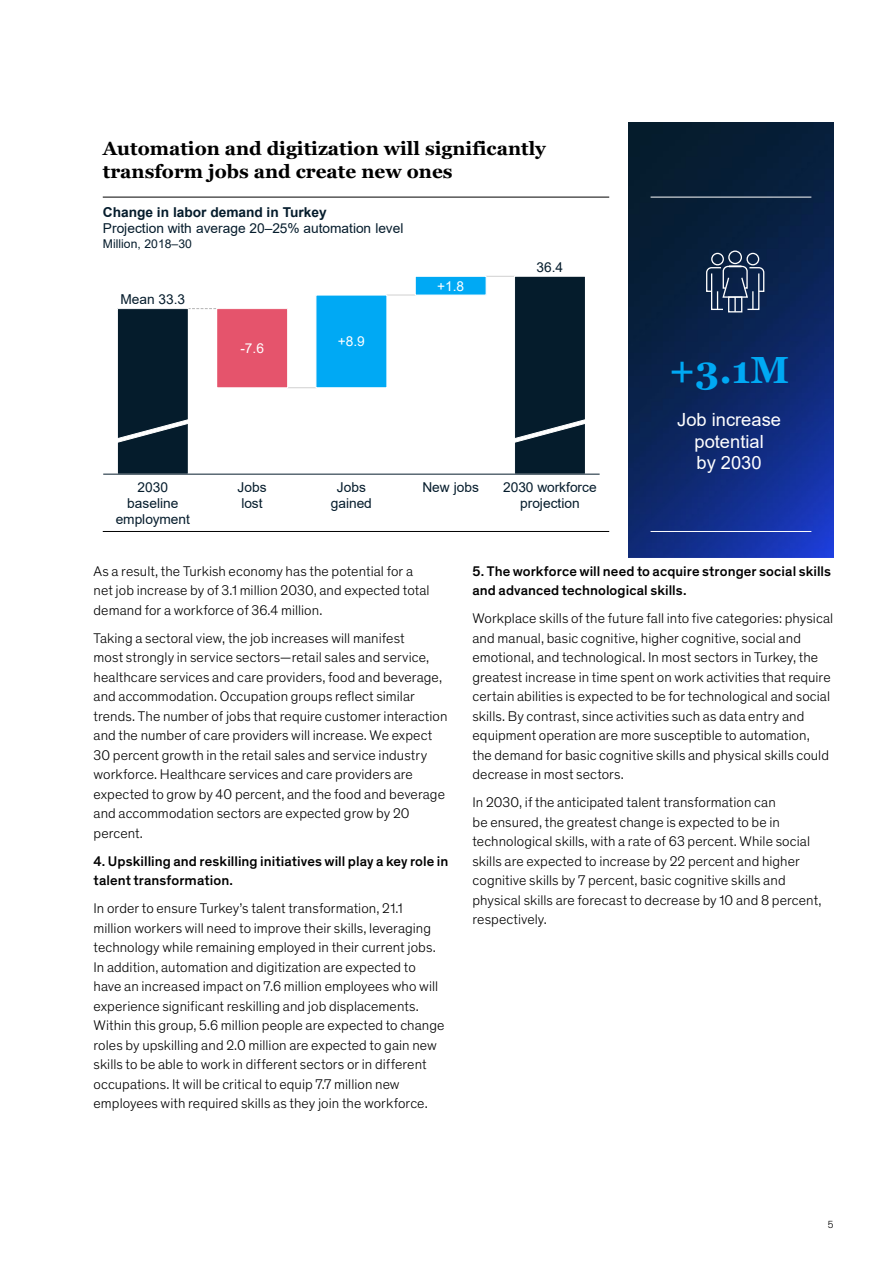
<style>
.page{position:relative;width:893px;height:1263px;background:#fff}
.page>*{position:absolute;margin:0;border:0;box-sizing:border-box;transform-origin:0 0}
.t1{font:700 37.8px "Georgia";color:#00a9f4}
.t2{font:700 18.9px/22.6px "Georgia";color:#000}
.t3{font:18.15px/21.8px "Arial";color:#fff;text-align:center}
.t4{font:300 14.25px/19.5px "Theinhardt Pan";letter-spacing:.005em;color:#000}
.t5{font:500 14.25px/19.5px "Theinhardt Pan";letter-spacing:.005em;color:#000}
.t6{font:13.65px/16.4px "Arial";letter-spacing:-.005em;color:#051c2c;text-align:center}
.t7{font:700 13.65px "Arial";color:#051c2c}
.t8{font:13.65px "Arial";color:#fff}
.t9{font:12.15px "Arial";letter-spacing:.005em;color:#051c2c}
.t10{font:300 10.5px "Theinhardt Pan";color:#000}
</style>
<div class="page">
<img style="left:629px;top:122px;width:204px;height:435px">
<hr style="left:651px;top:531px;width:160px;height:1px;background:#fff">
<hr style="left:103px;top:531px;width:506px;height:1px;background:#000">
<hr style="left:651px;top:197px;width:160px;height:1px;background:#fff">
<hr style="left:103px;top:197px;width:506px;height:1px;background:#000">
<svg style="left:189px;top:308px;width:27px;height:1px"></svg>
<div style="left:117px;top:309px;width:71px;height:165px;background:#051c2c"></div>
<div style="left:117px;top:308px;width:72px;height:166px;border:1px solid #fff"></div>
<div style="left:514px;top:276px;width:71px;height:198px;background:#051c2c"></div>
<div style="left:514px;top:276px;width:72px;height:198px;border:1px solid #fff"></div>
<div style="left:217px;top:309px;width:71px;height:79px;background:#e5546c"></div>
<div style="left:216px;top:308px;width:72px;height:80px;border:1px solid #fff"></div>
<svg style="left:288px;top:276px;width:226px;height:112px"></svg>
<hr style="left:103px;top:474px;width:497px;height:1px;background:#051c2c">
<svg style="left:514px;top:418px;width:72px;height:26px"></svg>
<svg style="left:117px;top:418px;width:72px;height:26px"></svg>
<div style="left:711px;top:253px;width:13px;height:12px;border:1px solid #fff;border-radius:50%"></div>
<div style="left:728px;top:250px;width:14px;height:14px;border:1px solid #fff;border-radius:50%"></div>
<div style="left:746px;top:253px;width:13px;height:12px;border:1px solid #fff;border-radius:50%"></div>
<svg style="left:705px;top:265px;width:60px;height:47px;background:#374a6a"></svg>
<h2 class="t2" style="left:103px;top:137px;width:445px">Automation and digitization will significantly transform jobs and create new ones</h2>
<p class="t7" style="left:103px;top:202px;width:225px">Change in labor demand in Turkey</p>
<p class="t6" style="left:103px;top:220px;width:302px">Projection with average 20–25% automation level</p>
<p class="t9" style="left:103px;top:235px;width:91px">Million, 2018–30</p>
<p class="t6" style="left:120px;top:291px;width:66px">Mean 33.3</p>
<p class="t8" style="left:240px;top:339px;width:25px">-7.6</p>
<p class="t8" style="left:338px;top:332px;width:29px">+8.9</p>
<p class="t8" style="left:437px;top:277px;width:29px">+1.8</p>
<p class="t6" style="left:537px;top:259px;width:28px">36.4</p>
<p class="t6" style="left:116px;top:479px;width:76px">2030 baseline employment</p>
<p class="t6" style="left:503px;top:479px;width:95px">2030 workforce projection</p>
<p class="t6" style="left:238px;top:479px;width:30px;text-align:left">Jobs lost</p>
<p class="t6" style="left:331px;top:479px;width:43px">Jobs gained</p>
<p class="t6" style="left:422px;top:479px;width:58px">New jobs</p>
<h1 class="t1" style="left:669px;top:346px;width:122px">+3.1M</h1>
<p class="t3" style="left:677px;top:409px;width:105px">Job increase potential<br>by 2030</p>
<p class="t4" style="left:94px;top:561px;width:338px">As a result, the Turkish economy has the potential for a net job increase by of 3.1 million 2030, and expected total demand for a workforce of 36.4 million.</p>
<p class="t4" style="left:94px;top:628px;width:355px">Taking a sectoral view, the job increases will manifest<br>most strongly in service sectors—retail sales and service, healthcare services and care providers, food and beverage, and accommodation. Occupation groups reflect similar trends. The number of jobs that require customer interaction and the number of care providers will increase. We expect 30 percent growth in the retail sales and service industry workforce. Healthcare services and care providers are expected to grow by 40 percent, and the food and beverage and accommodation sectors are expected grow by 20 percent.</p>
<p class="t5" style="left:94px;top:850px;width:356px">4. Upskilling and reskilling initiatives will play a key role in talent transformation.</p>
<p class="t4" style="left:94px;top:898px;width:353px">In order to ensure Turkey’s talent transformation, 21.1<br>million workers will need to improve their skills, leveraging technology while remaining employed in their current jobs.<br>In addition, automation and digitization are expected to have an increased impact on 7.6 million employees who will experience significant reskilling and job displacements.<br>Within this group, 5.6 million people are expected to change roles by upskilling and 2.0 million are expected to gain new skills to be able to work in different sectors or in different occupations. It will be critical to equip 7.7 million new employees with required skills as they join the workforce.</p>
<p class="t5" style="left:472px;top:560px;width:360px">5. The workforce will need to acquire stronger social skills and advanced technological skills.</p>
<p class="t4" style="left:472px;top:608px;width:362px">Workplace skills of the future fall into five categories: physical and manual, basic cognitive, higher cognitive, social and emotional, and technological. In most sectors in Turkey, the greatest increase in time spent on work activities that require certain abilities is expected to be for technological and social skills. By contrast, since activities such as data entry and equipment operation are more susceptible to automation,<br>the demand for basic cognitive skills and physical skills could decrease in most sectors.</p>
<p class="t4" style="left:472px;top:792px;width:350px">In 2030, if the anticipated talent transformation can<br>be ensured, the greatest change is expected to be in technological skills, with a rate of 63 percent. While social skills are expected to increase by 22 percent and higher cognitive skills by 7 percent, basic cognitive skills and physical skills are forecast to decrease by 10 and 8 percent, respectively.</p>
<p class="t10" style="left:828px;top:1217px;width:7px">5</p>
</div>
